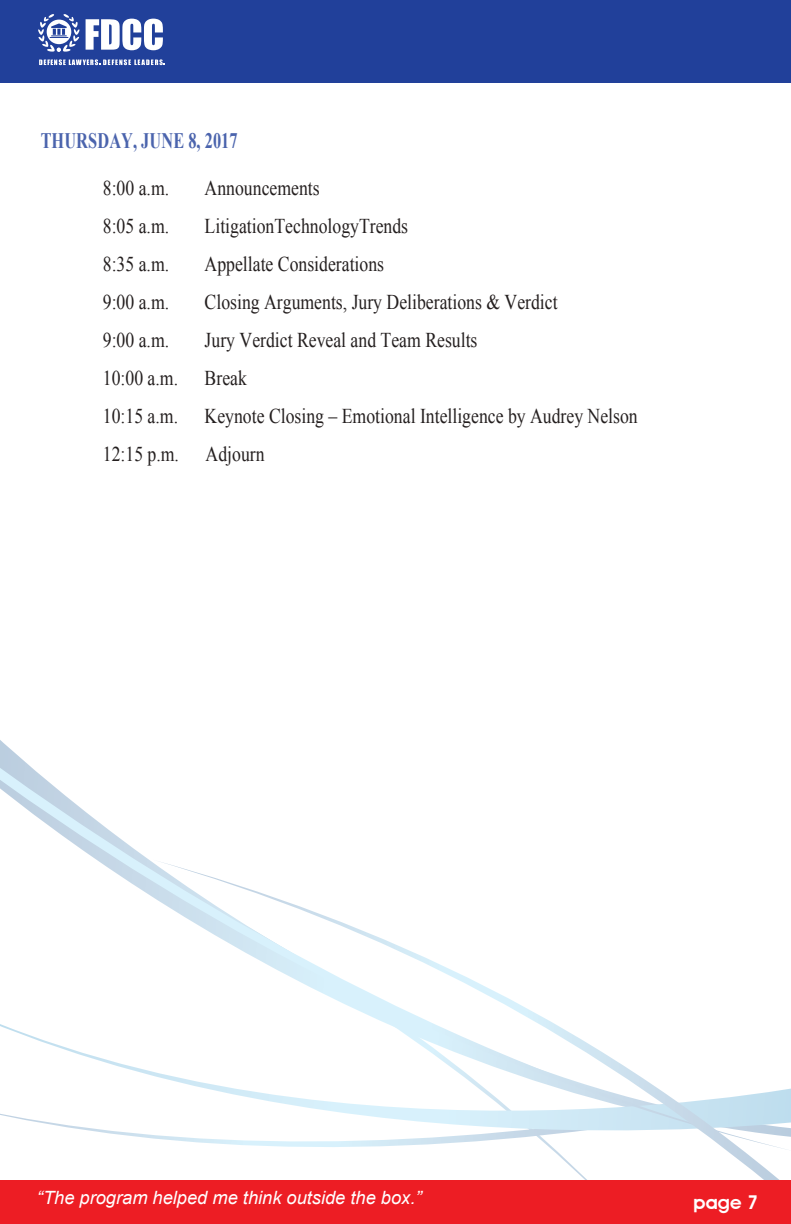
<style>
.page{position:relative;width:791px;height:1224px;background:#fff}
.page>*{position:absolute;margin:0;border:0;box-sizing:border-box;transform-origin:0 0}
.t1{font:700 22px "Times New Roman";color:#4b64ad;scale:.74 1}
.t2{font:21px "Times New Roman";color:#241f1f;scale:.84 1}
.t3{font:600 19px "Advantage";color:#fff}
.t4{font:italic 18.4px "Arial";color:#fff}
</style>
<div class="page">
<svg style="left:0;top:740px;width:152px;height:399px"></svg>
<svg style="left:152px;top:862px;width:638px;height:319px"></svg>
<div style="left:0;top:0;width:790px;height:83px;background:#21409a"></div>
<div style="left:0;top:1181px;width:790px;height:43px;background:#ed1d24"></div>
<svg style="left:38px;top:14px;width:125px;height:38px"></svg>
<svg style="left:39px;top:59px;width:126px;height:6px"></svg>
<p class="t1" style="left:41px;top:125px;width:267px">THURSDAY, JUNE 8, 2017</p>
<p class="t2" style="left:103px;top:173px;width:80px">8:00 a.m.</p>
<p class="t2" style="left:204px;top:173px;width:138px">Announcements</p>
<p class="t2" style="left:103px;top:211px;width:80px">8:05 a.m.</p>
<p class="t2" style="left:204px;top:211px;width:244px">LitigationTechnologyTrends</p>
<p class="t2" style="left:103px;top:250px;width:80px">8:35 a.m.</p>
<p class="t2" style="left:204px;top:250px;width:215px">Appellate Considerations</p>
<p class="t2" style="left:103px;top:287px;width:80px">9:00 a.m.</p>
<p class="t2" style="left:204px;top:287px;width:421px">Closing Arguments, Jury Deliberations &amp; Verdict</p>
<p class="t2" style="left:103px;top:325px;width:80px">9:00 a.m.</p>
<p class="t2" style="left:204px;top:325px;width:326px">Jury Verdict Reveal and Team Results</p>
<p class="t2" style="left:103px;top:363px;width:91px">10:00 a.m.</p>
<p class="t2" style="left:204px;top:363px;width:52px">Break</p>
<p class="t2" style="left:103px;top:401px;width:91px">10:15 a.m.</p>
<p class="t2" style="left:204px;top:401px;width:517px">Keynote Closing – Emotional Intelligence by Audrey Nelson</p>
<p class="t2" style="left:103px;top:439px;width:92px">12:15 p.m.</p>
<p class="t2" style="left:205px;top:439px;width:72px">Adjourn</p>
<p class="t4" style="left:37px;top:1186px;width:386px">“The program helped me think outside the box.”</p>
<p class="t3" style="left:693px;top:1191px;width:66px">page 7</p>
</div>
